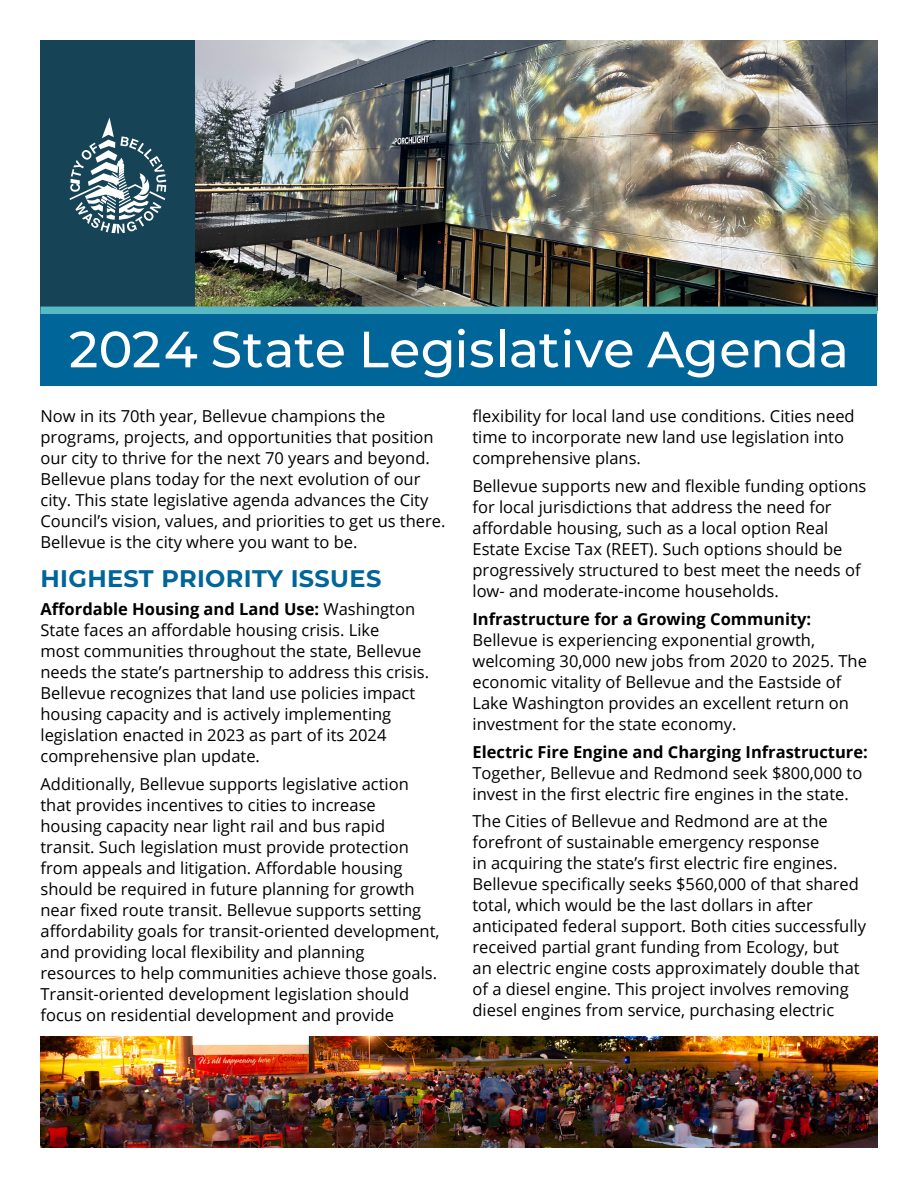
<style>
.page{position:relative;width:918px;height:1188px;background:#fff}
.page>*{position:absolute;margin:0;border:0;box-sizing:border-box;transform-origin:0 0}
.headers{font:500 51px "Montserrat";color:#fff}
.headers-2{font:700 24px "Montserrat";letter-spacing:.015em;color:#006598}
.Main_Text_style{font:16.5px/21px "Open Sans";color:#000}
.s1{font-weight:700}
</style>
<div class="page">
<img style="left:40px;top:1037px;width:837px;height:111px">
<img style="left:195px;top:40px;width:682px;height:267px">
<div style="left:40px;top:310px;width:838px;height:76px;background:#006598"></div>
<div style="left:40px;top:40px;width:155px;height:270px;background:#164356"></div>
<svg style="left:69px;top:117px;width:97px;height:116px"></svg>
<div style="left:40px;top:307px;width:838px;height:7px;background:#57b9c3"></div>
<p class="headers" style="left:69px;top:314px;width:782px">2024 State Legislative Agenda</p>
<p class="Main_Text_style" style="left:40px;top:406px;width:407px">Now in its 70th year, Bellevue champions the programs, projects, and opportunities that position our city to thrive for the next 70 years and beyond.<br>Bellevue plans today for the next evolution of our city. This state legislative agenda advances the City Council’s vision, values, and priorities to get us there.<br>Bellevue is the city where you want to be.</p>
<p class="headers-2" style="left:40px;top:562px;width:342px">HIGHEST PRIORITY ISSUES</p>
<p class="Main_Text_style" style="left:40px;top:598px;width:390px"><span class="s1">Affordable Housing and Land Use:</span> Washington State faces an affordable housing crisis. Like<br>most communities throughout the state, Bellevue needs the state’s partnership to address this crisis.<br>Bellevue recognizes that land use policies impact housing capacity and is actively implementing legislation enacted in 2023 as part of its 2024 comprehensive plan update.</p>
<p class="Main_Text_style" style="left:40px;top:773px;width:401px">Additionally, Bellevue supports legislative action that provides incentives to cities to increase housing capacity near light rail and bus rapid transit. Such legislation must provide protection from appeals and litigation. Affordable housing should be required in future planning for growth near fixed route transit. Bellevue supports setting affordability goals for transit-oriented development, and providing local flexibility and planning resources to help communities achieve those goals.<br>Transit-oriented development legislation should focus on residential development and provide</p>
<p class="Main_Text_style" style="left:472px;top:406px;width:384px">flexibility for local land use conditions. Cities need time to incorporate new land use legislation into comprehensive plans.</p>
<p class="Main_Text_style" style="left:472px;top:475px;width:395px">Bellevue supports new and flexible funding options for local jurisdictions that address the need for affordable housing, such as a local option Real Estate Excise Tax (REET). Such options should be progressively structured to best meet the needs of low- and moderate-income households.</p>
<p class="Main_Text_style" style="left:472px;top:608px;width:396px"><span class="s1">Infrastructure for a Growing Community:<br></span>Bellevue is experiencing exponential growth, welcoming 30,000 new jobs from 2020 to 2025. The economic vitality of Bellevue and the Eastside of Lake Washington provides an excellent return on investment for the state economy.</p>
<p class="Main_Text_style" style="left:472px;top:741px;width:397px"><span class="s1">Electric Fire Engine and Charging Infrastructure:<br></span>Together, Bellevue and Redmond seek $800,000 to invest in the first electric fire engines in the state.</p>
<p class="Main_Text_style" style="left:472px;top:811px;width:395px">The Cities of Bellevue and Redmond are at the forefront of sustainable emergency response<br>in acquiring the state’s first electric fire engines.<br>Bellevue specifically seeks $560,000 of that shared total, which would be the last dollars in after anticipated federal support. Both cities successfully received partial grant funding from Ecology, but<br>an electric engine costs approximately double that of a diesel engine. This project involves removing diesel engines from service, purchasing electric</p>
</div>
